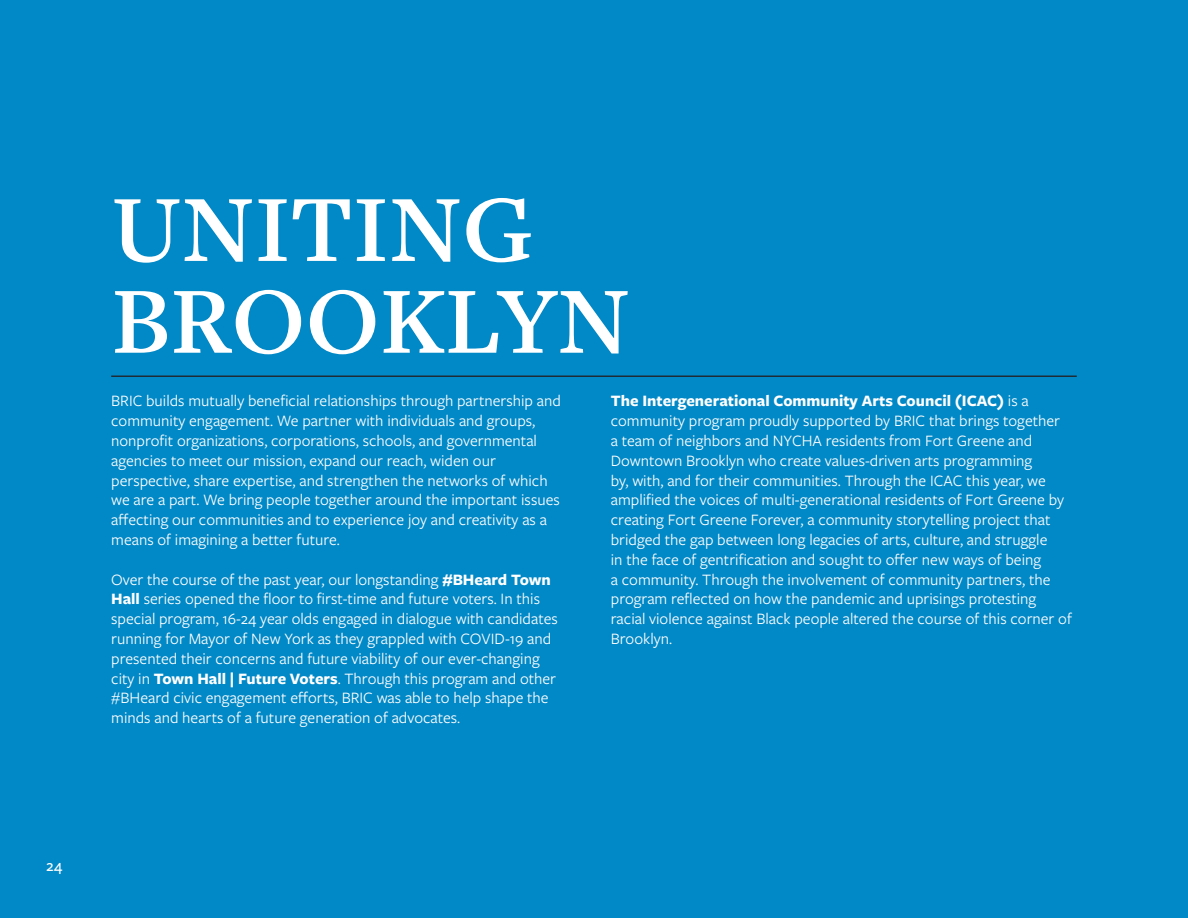
<style>
.page{position:relative;width:1188px;height:918px;background:#0088c7}
.page>*{position:absolute;margin:0;border:0;box-sizing:border-box;transform-origin:0 0}
.t1{font:600 98.55px/91.8px "Freight Text Pro";color:#fff}
.t2{font:16.5px/19.8px "Freight Sans Pro";color:#fff}
.t3{font:500 16.5px "Freight Sans Pro";color:#fff}
.s1{font-weight:700}
</style>
<div class="page">
<hr style="left:111px;top:376px;width:966px;height:1px;background:#231f20">
<p class="t1" style="left:111px;top:180px;width:521px">UNITING<br>BROOKLYN</p>
<p class="t2" style="left:111px;top:390px;width:451px">BRIC builds mutually beneficial relationships through partnership and community engagement. We partner with individuals and groups, nonprofit organizations, corporations, schools, and governmental agencies to meet our mission, expand our reach, widen our perspective, share expertise, and strengthen the networks of which we are a part. We bring people together around the important issues affecting our communities and to experience joy and creativity as a means of imagining a better future.</p>
<p class="t2" style="left:111px;top:569px;width:448px">Over the course of the past year, our longstanding <span class="s1">#BHeard Town Hall</span> series opened the floor to first-time and future voters. In this special program, 16-24 year olds engaged in dialogue with candidates running for Mayor of New York as they grappled with COVID-19 and presented their concerns and future viability of our ever-changing city in <span class="s1">Town Hall | Future Voters</span>. Through this program and other #BHeard civic engagement efforts, BRIC was able to help shape the minds and hearts of a future generation of advocates.</p>
<p class="t2" style="left:611px;top:390px;width:463px"><span class="s1">The Intergenerational Community Arts Council (ICAC)</span> is a community program proudly supported by BRIC that brings together<br>a team of neighbors and NYCHA residents from Fort Greene and Downtown Brooklyn who create values-driven arts programming<br>by, with, and for their communities. Through the ICAC this year, we amplified the voices of multi-generational residents of Fort Greene by creating Fort Greene Forever, a community storytelling project that bridged the gap between long legacies of arts, culture, and struggle<br>in the face of gentrification and sought to offer new ways of being<br>a community. Through the involvement of community partners, the program reflected on how the pandemic and uprisings protesting racial violence against Black people altered the course of this corner of Brooklyn.</p>
<p class="t3" style="left:46px;top:854px;width:18px">24</p>
</div>
